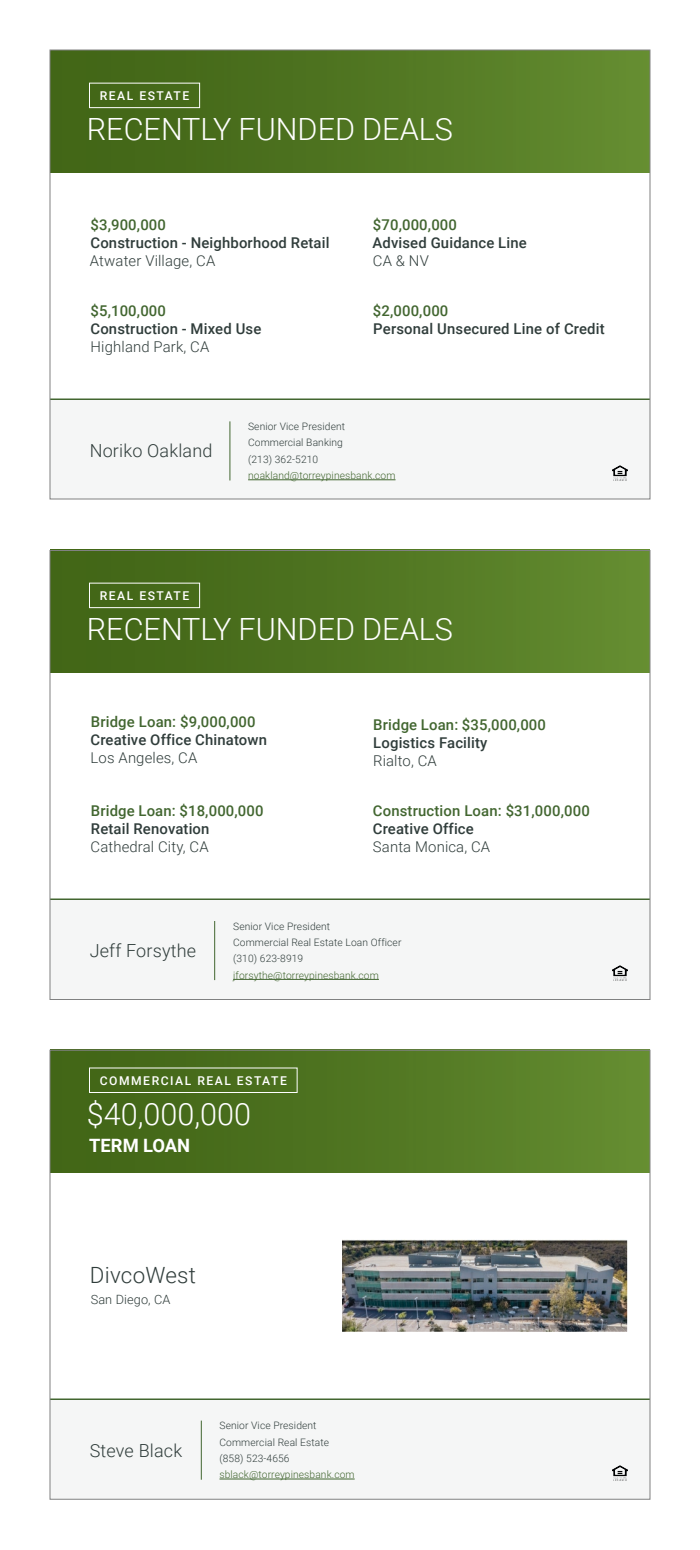
<style>
.page{position:relative;width:700px;height:1550px;background:#fff}
.page>*{position:absolute;margin:0;border:0;box-sizing:border-box;transform-origin:0 0}
.t1{font:300 30.6px "Roboto";color:#fff}
.Company{font:300 22.4px "Roboto";letter-spacing:.01em;color:#303d3b}
.t2{font:700 18.4px "Roboto";color:#fff}
.t3{font:300 18px "Roboto";letter-spacing:.01em;color:#303d3b}
.Multiple_Milestones{font:500 14.9px "Roboto";letter-spacing:.01em;color:#303d3b}
.Multiple_Milestones-2{font:500 14.9px "Roboto";letter-spacing:.01em;color:#426630}
.Multiple_Milestones-3{font:300 14.9px "Roboto";letter-spacing:.01em;color:#303d3b}
.City{font:300 12.75px "Roboto";letter-spacing:.01em;color:#303d3b}
.t4{font:500 12.1px "Roboto";letter-spacing:.125em;color:#fff}
.Banker_Info{font:300 10.25px "Roboto";letter-spacing:.01em;color:#303d3b}
.Banker_Info-2{font:300 10.25px "Roboto";letter-spacing:.01em;color:#426630}
</style>
<div class="page">
<div style="left:50px;top:1399px;width:600px;height:100px;background:#f5f6f6"></div>
<hr style="left:50px;top:1398px;width:600px;height:2px;background:#426630">
<div style="left:50px;top:1050px;width:600px;height:123px;background:linear-gradient(to right,#3e6214,#638b30)"></div>
<hr style="left:201px;top:1421px;width:1px;height:59px;background:#426630">
<div style="left:50px;top:899px;width:600px;height:100px;background:#f5f6f6"></div>
<hr style="left:50px;top:898px;width:600px;height:2px;background:#426630">
<hr style="left:214px;top:921px;width:1px;height:59px;background:#426630">
<div style="left:50px;top:550px;width:600px;height:123px;background:linear-gradient(to right,#3f6215,#638b2f)"></div>
<div style="left:50px;top:399px;width:600px;height:100px;background:#f5f6f6"></div>
<hr style="left:50px;top:398px;width:600px;height:2px;background:#426630">
<div style="left:50px;top:50px;width:600px;height:123px;background:linear-gradient(to right,#3f6215,#638b2f)"></div>
<hr style="left:230px;top:421px;width:1px;height:59px;background:#426630">
<hr style="left:220px;top:1479px;width:135px;height:1px;background:#426630">
<img style="left:613px;top:466px;width:14px;height:14px">
<img style="left:613px;top:966px;width:14px;height:14px">
<img style="left:342px;top:1240px;width:286px;height:92px">
<hr style="left:233px;top:979px;width:146px;height:1px;background:#426630">
<hr style="left:248px;top:480px;width:148px;height:1px;background:#426630">
<img style="left:613px;top:1466px;width:14px;height:14px">
<div style="left:89px;top:1068px;width:208px;height:25px;border:1px solid #fff"></div>
<div style="left:89px;top:583px;width:111px;height:25px;border:1px solid #fff"></div>
<div style="left:89px;top:83px;width:111px;height:25px;border:1px solid #fff"></div>
<h1 class="t4" style="left:100px;top:87px;width:91px">REAL ESTATE</h1>
<h1 class="t1" style="left:87px;top:108px;width:368px">RECENTLY FUNDED DEALS</h1>
<h2 class="Multiple_Milestones-2" style="left:91px;top:214px;width:77px">$3,900,000</h2>
<h2 class="Multiple_Milestones" style="left:90px;top:232px;width:241px">Construction - Neighborhood Retail</h2>
<h2 class="Multiple_Milestones-3" style="left:90px;top:250px;width:127px">Atwater Village, CA</h2>
<h2 class="Multiple_Milestones-2" style="left:91px;top:301px;width:77px">$5,100,000</h2>
<h2 class="Multiple_Milestones" style="left:90px;top:319px;width:172px">Construction - Mixed Use</h2>
<h2 class="Multiple_Milestones-3" style="left:91px;top:336px;width:120px">Highland Park, CA</h2>
<h2 class="Multiple_Milestones-2" style="left:373px;top:214px;width:86px">$70,000,000</h2>
<h2 class="Multiple_Milestones" style="left:372px;top:232px;width:156px">Advised Guidance Line</h2>
<h2 class="Multiple_Milestones-3" style="left:373px;top:250px;width:57px">CA &amp; NV</h2>
<h2 class="Multiple_Milestones-2" style="left:373px;top:301px;width:77px">$2,000,000</h2>
<h2 class="Multiple_Milestones" style="left:373px;top:319px;width:233px">Personal Unsecured Line of Credit</h2>
<p class="t3" style="left:90px;top:438px;width:124px">Noriko Oakland</p>
<p class="Banker_Info" style="left:248px;top:419px;width:99px">Senior Vice President</p>
<p class="Banker_Info" style="left:248px;top:436px;width:96px">Commercial Banking</p>
<p class="Banker_Info" style="left:248px;top:452px;width:72px">(213) 362-5210</p>
<p class="Banker_Info-2" style="left:248px;top:468px;width:149px">noakland@torreypinesbank.com</p>
<h1 class="t4" style="left:100px;top:587px;width:91px">REAL ESTATE</h1>
<h1 class="t1" style="left:87px;top:608px;width:368px">RECENTLY FUNDED DEALS</h1>
<h2 class="Multiple_Milestones-2" style="left:91px;top:711px;width:166px">Bridge Loan: $9,000,000</h2>
<h2 class="Multiple_Milestones" style="left:90px;top:729px;width:178px">Creative Office Chinatown</h2>
<h2 class="Multiple_Milestones-3" style="left:91px;top:747px;width:108px">Los Angeles, CA</h2>
<h2 class="Multiple_Milestones-2" style="left:91px;top:801px;width:174px">Bridge Loan: $18,000,000</h2>
<h2 class="Multiple_Milestones" style="left:91px;top:819px;width:120px">Retail Renovation</h2>
<h2 class="Multiple_Milestones-3" style="left:91px;top:836px;width:120px">Cathedral City, CA</h2>
<h2 class="Multiple_Milestones-2" style="left:373px;top:714px;width:174px">Bridge Loan: $35,000,000</h2>
<h2 class="Multiple_Milestones" style="left:373px;top:732px;width:116px">Logistics Facility</h2>
<h2 class="Multiple_Milestones-3" style="left:373px;top:750px;width:65px">Rialto, CA</h2>
<h2 class="Multiple_Milestones-2" style="left:373px;top:801px;width:218px">Construction Loan: $31,000,000</h2>
<h2 class="Multiple_Milestones" style="left:373px;top:819px;width:102px">Creative Office</h2>
<h2 class="Multiple_Milestones-3" style="left:373px;top:836px;width:119px">Santa Monica, CA</h2>
<p class="t3" style="left:90px;top:938px;width:108px">Jeff Forsythe</p>
<p class="Banker_Info" style="left:233px;top:919px;width:99px">Senior Vice President</p>
<p class="Banker_Info" style="left:233px;top:935px;width:170px">Commercial Real Estate Loan Officer</p>
<p class="Banker_Info" style="left:233px;top:952px;width:72px">(310) 623-8919</p>
<p class="Banker_Info-2" style="left:233px;top:968px;width:147px">jforsythe@torreypinesbank.com</p>
<h1 class="t4" style="left:100px;top:1072px;width:189px">COMMERCIAL REAL ESTATE</h1>
<h1 class="t1" style="left:87px;top:1093px;width:166px">$40,000,000</h1>
<h1 class="t2" style="left:89px;top:1133px;width:103px">TERM LOAN</h1>
<h2 class="Company" style="left:90px;top:1260px;width:107px">DivcoWest</h2>
<p class="City" style="left:91px;top:1291px;width:81px">San Diego, CA</p>
<p class="t3" style="left:90px;top:1438px;width:94px">Steve Black</p>
<p class="Banker_Info" style="left:220px;top:1419px;width:99px">Senior Vice President</p>
<p class="Banker_Info" style="left:220px;top:1435px;width:111px">Commercial Real Estate</p>
<p class="Banker_Info" style="left:220px;top:1451px;width:72px">(858) 523-4656</p>
<p class="Banker_Info-2" style="left:220px;top:1467px;width:137px">sblack@torreypinesbank.com</p>
</div>
